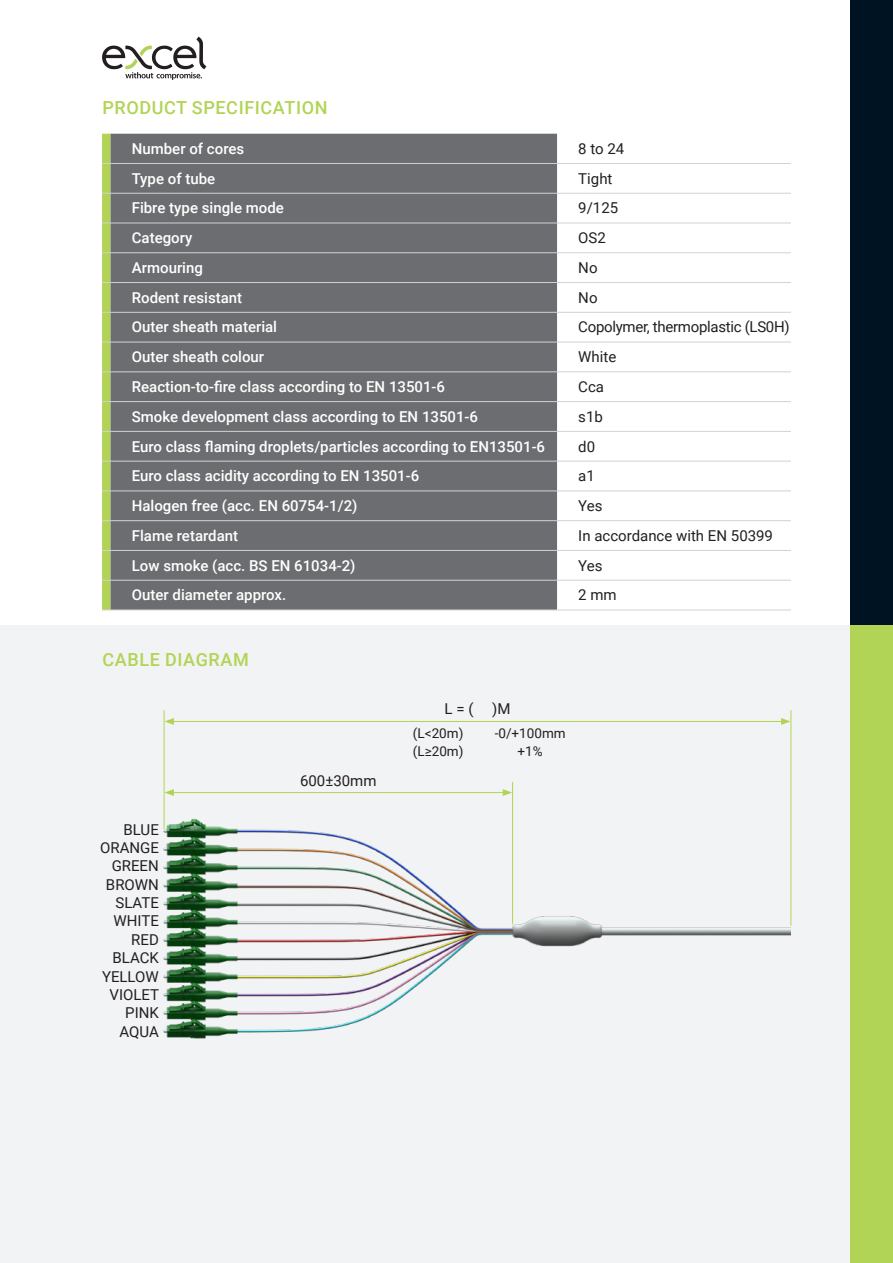
<style>
.page{position:relative;width:893px;height:1263px;background:#fff}
.page>*{position:absolute;margin:0;border:0;box-sizing:border-box;transform-origin:0 0}
.t1{font:500 18px "Roboto";letter-spacing:.035em;color:#b2d456}
.t2{font:500 15px "Roboto";color:#fff}
.t3{font:15px/18.3px "Roboto";color:#231f20;text-align:right}
.t4{font:15px "Roboto";letter-spacing:-.02em;color:#231f20}
.t5{font:13.5px/17.4px "Roboto";color:#231f20}
</style>
<div class="page">
<div style="left:0;top:625px;width:893px;height:638px;background:#f2f3f4"></div>
<div style="left:850px;top:0;width:43px;height:625px;background:#001322"></div>
<div style="left:850px;top:625px;width:43px;height:638px;background:#b2d456"></div>
<svg style="left:102px;top:37px;width:104px;height:43px"></svg>
<img style="left:163px;top:782px;width:628px;height:257px">
<div style="left:111px;top:134px;width:446px;height:476px;background:#6c6d70"></div>
<hr style="left:111px;top:163px;width:446px;height:1px;background:#d1d2d4">
<hr style="left:557px;top:163px;width:234px;height:1px;background:#d1d2d4">
<hr style="left:111px;top:193px;width:446px;height:1px;background:#d1d2d4">
<hr style="left:557px;top:193px;width:234px;height:1px;background:#d1d2d4">
<hr style="left:111px;top:223px;width:446px;height:1px;background:#d1d2d4">
<hr style="left:557px;top:223px;width:234px;height:1px;background:#d1d2d4">
<hr style="left:111px;top:252px;width:446px;height:1px;background:#d1d2d4">
<hr style="left:557px;top:252px;width:234px;height:1px;background:#d1d2d4">
<hr style="left:111px;top:282px;width:446px;height:1px;background:#d1d2d4">
<hr style="left:557px;top:282px;width:234px;height:1px;background:#d1d2d4">
<hr style="left:111px;top:312px;width:446px;height:1px;background:#d1d2d4">
<hr style="left:557px;top:312px;width:234px;height:1px;background:#d1d2d4">
<hr style="left:111px;top:342px;width:446px;height:1px;background:#d1d2d4">
<hr style="left:557px;top:342px;width:234px;height:1px;background:#d1d2d4">
<hr style="left:111px;top:371px;width:446px;height:1px;background:#d1d2d4">
<hr style="left:557px;top:371px;width:234px;height:1px;background:#d1d2d4">
<hr style="left:111px;top:401px;width:446px;height:1px;background:#d1d2d4">
<hr style="left:557px;top:401px;width:234px;height:1px;background:#d1d2d4">
<hr style="left:111px;top:431px;width:446px;height:1px;background:#d1d2d4">
<hr style="left:557px;top:431px;width:234px;height:1px;background:#d1d2d4">
<hr style="left:111px;top:461px;width:446px;height:1px;background:#d1d2d4">
<hr style="left:557px;top:461px;width:234px;height:1px;background:#d1d2d4">
<hr style="left:111px;top:490px;width:446px;height:1px;background:#d1d2d4">
<hr style="left:557px;top:490px;width:234px;height:1px;background:#d1d2d4">
<hr style="left:111px;top:520px;width:446px;height:1px;background:#d1d2d4">
<hr style="left:557px;top:520px;width:234px;height:1px;background:#d1d2d4">
<hr style="left:111px;top:550px;width:446px;height:1px;background:#d1d2d4">
<hr style="left:557px;top:550px;width:234px;height:1px;background:#d1d2d4">
<hr style="left:111px;top:580px;width:446px;height:1px;background:#d1d2d4">
<hr style="left:557px;top:580px;width:234px;height:1px;background:#d1d2d4">
<svg style="left:102px;top:134px;width:9px;height:477px;background:#b1d060"></svg>
<hr style="left:111px;top:610px;width:446px;height:1px;background:#d1d2d4">
<hr style="left:557px;top:610px;width:234px;height:1px;background:#d1d2d4">
<hr style="left:164px;top:710px;width:1px;height:119px;background:#b2d456">
<hr style="left:172px;top:792px;width:333px;height:1px;background:#b2d456">
<svg style="left:164px;top:789px;width:10px;height:7px"></svg>
<svg style="left:503px;top:789px;width:9px;height:7px"></svg>
<hr style="left:172px;top:721px;width:611px;height:1px;background:#b2d456">
<svg style="left:164px;top:718px;width:10px;height:7px"></svg>
<svg style="left:781px;top:718px;width:9px;height:7px"></svg>
<hr style="left:790px;top:710px;width:1px;height:216px;background:#b2d456">
<hr style="left:512px;top:782px;width:1px;height:142px;background:#b2d456">
<p class="t1" style="left:102px;top:95px;width:227px">PRODUCT SPECIFICATION</p>
<p class="t2" style="left:132px;top:138px;width:114px">Number of cores</p>
<p class="t3" style="left:578px;top:139px;width:48px">8 to 24</p>
<p class="t2" style="left:132px;top:168px;width:85px">Type of tube</p>
<p class="t3" style="left:578px;top:169px;width:36px">Tight</p>
<p class="t2" style="left:132px;top:198px;width:154px">Fibre type single mode</p>
<p class="t3" style="left:578px;top:198px;width:41px">9/125</p>
<p class="t2" style="left:132px;top:227px;width:62px">Category</p>
<p class="t3" style="left:578px;top:228px;width:29px">OS2</p>
<p class="t2" style="left:132px;top:257px;width:73px">Armouring</p>
<p class="t3" style="left:578px;top:258px;width:21px">No</p>
<p class="t2" style="left:132px;top:287px;width:112px">Rodent resistant</p>
<p class="t3" style="left:578px;top:288px;width:21px">No</p>
<p class="t2" style="left:132px;top:317px;width:147px">Outer sheath material</p>
<p class="t4" style="left:578px;top:317px;width:213px">Copolymer, thermoplastic (LS0H)</p>
<p class="t2" style="left:132px;top:346px;width:134px">Outer sheath colour</p>
<p class="t3" style="left:578px;top:347px;width:40px">White</p>
<p class="t2" style="left:132px;top:376px;width:315px">Reaction-to-fire class according to EN 13501-6</p>
<p class="t3" style="left:578px;top:377px;width:27px">Cca</p>
<p class="t2" style="left:132px;top:406px;width:348px">Smoke development class according to EN 13501-6</p>
<p class="t3" style="left:578px;top:407px;width:26px">s1b</p>
<p class="t2" style="left:132px;top:436px;width:415px">Euro class flaming droplets/particles according to EN13501-6</p>
<p class="t3" style="left:578px;top:436px;width:18px">d0</p>
<p class="t2" style="left:132px;top:465px;width:289px">Euro class acidity according to EN 13501-6</p>
<p class="t3" style="left:578px;top:466px;width:18px">a1</p>
<p class="t2" style="left:132px;top:495px;width:227px">Halogen free (acc. EN 60754-1/2)</p>
<p class="t3" style="left:578px;top:496px;width:26px">Yes</p>
<p class="t2" style="left:132px;top:525px;width:108px">Flame retardant</p>
<p class="t3" style="left:578px;top:526px;width:196px">In accordance with EN 50399</p>
<p class="t2" style="left:132px;top:555px;width:225px">Low smoke (acc. BS EN 61034-2)</p>
<p class="t3" style="left:578px;top:555px;width:26px">Yes</p>
<p class="t2" style="left:132px;top:584px;width:156px">Outer diameter approx.</p>
<p class="t3" style="left:578px;top:585px;width:40px">2 mm</p>
<p class="t1" style="left:102px;top:646px;width:148px">CABLE DIAGRAM</p>
<p class="t3" style="left:100px;top:820px;width:61px">BLUE<br>ORANGE<br>GREEN<br>BROWN<br>SLATE<br>WHITE<br>RED<br>BLACK<br>YELLOW<br>VIOLET<br>PINK<br>AQUA</p>
<p class="t3" style="left:300px;top:771px;width:78px">600±30mm</p>
<p class="t3" style="left:445px;top:699px;width:67px">L = ( )M</p>
<p class="t5" style="left:413px;top:724px;width:52px">(L&lt;20m) (L≥20m)</p>
<p class="t5" style="left:495px;top:724px;width:72px;text-align:center">-0/+100mm +1%</p>
</div>
